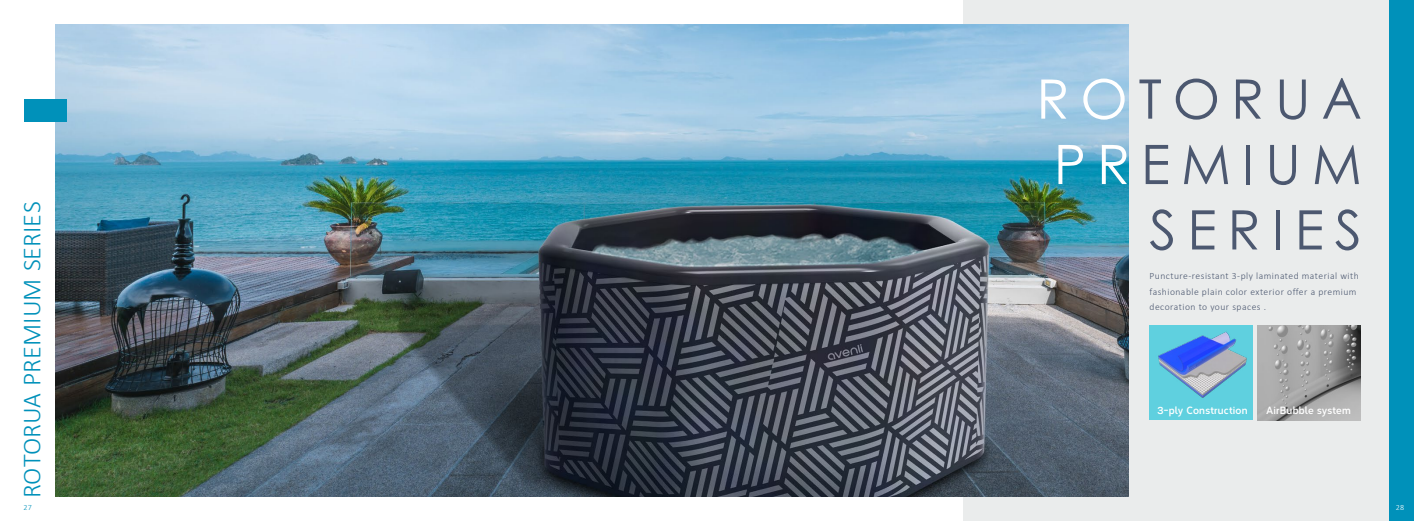
<style>
.page{position:relative;width:1414px;height:521px;background:#fff}
.page>*{position:absolute;margin:0;border:0;box-sizing:border-box;transform-origin:0 0}
.t1{font:300 54.51px/65.4px "ST Heiti TC";letter-spacing:.2em;color:#4c5870;text-align:right}
.t2{font:300 26.25px "Calibri";color:#0091ba}
.t3{font:700 10.5px "Corbert";letter-spacing:.02em;color:#fff;scale:.9 1}
.t4{font:300 9.62px/15.8px "Calibri";letter-spacing:.05em;color:#4c5870}
.t5{font:300 8.05px "Calibri";color:#0091ba}
.t6{font:300 8.05px "Calibri";color:#fff}
.s1{color:#fff}
</style>
<div class="page">
<div style="left:964px;top:0;width:450px;height:521px;background:#eaecec"></div>
<div style="left:1390px;top:0;width:24px;height:521px;background:#0091ba"></div>
<img style="left:56px;top:25px;width:1073px;height:471px">
<div style="left:25px;top:99px;width:42px;height:23px;background:#0091ba"></div>
<div style="left:1149px;top:325px;width:104px;height:95px;background:#5fd0df"></div>
<img style="left:1158px;top:332px;width:89px;height:66px">
<img style="left:1257px;top:325px;width:103px;height:95px">
<h2 class="t2" style="left:16px;top:498px;width:298px;rotate:-90deg">ROTORUA PREMIUM SERIES</h2>
<h1 class="t1" style="left:1036px;top:64px;width:327px"><span class="s1">RO</span>TORUA<br><span class="s1">PR</span>EMIUM<br>SERIES</h1>
<p class="t4" style="left:1149px;top:267px;width:211px">Puncture-resistant 3-ply laminated material with fashionable plain color exterior offer a premium decoration to your spaces .</p>
<p class="t3" style="left:1157px;top:402px;width:102px">3-ply Construction</p>
<p class="t3" style="left:1266px;top:402px;width:96px">AirBubble system</p>
<p class="t5" style="left:24px;top:502px;width:10px">27</p>
<p class="t6" style="left:1396px;top:502px;width:10px">28</p>
</div>
